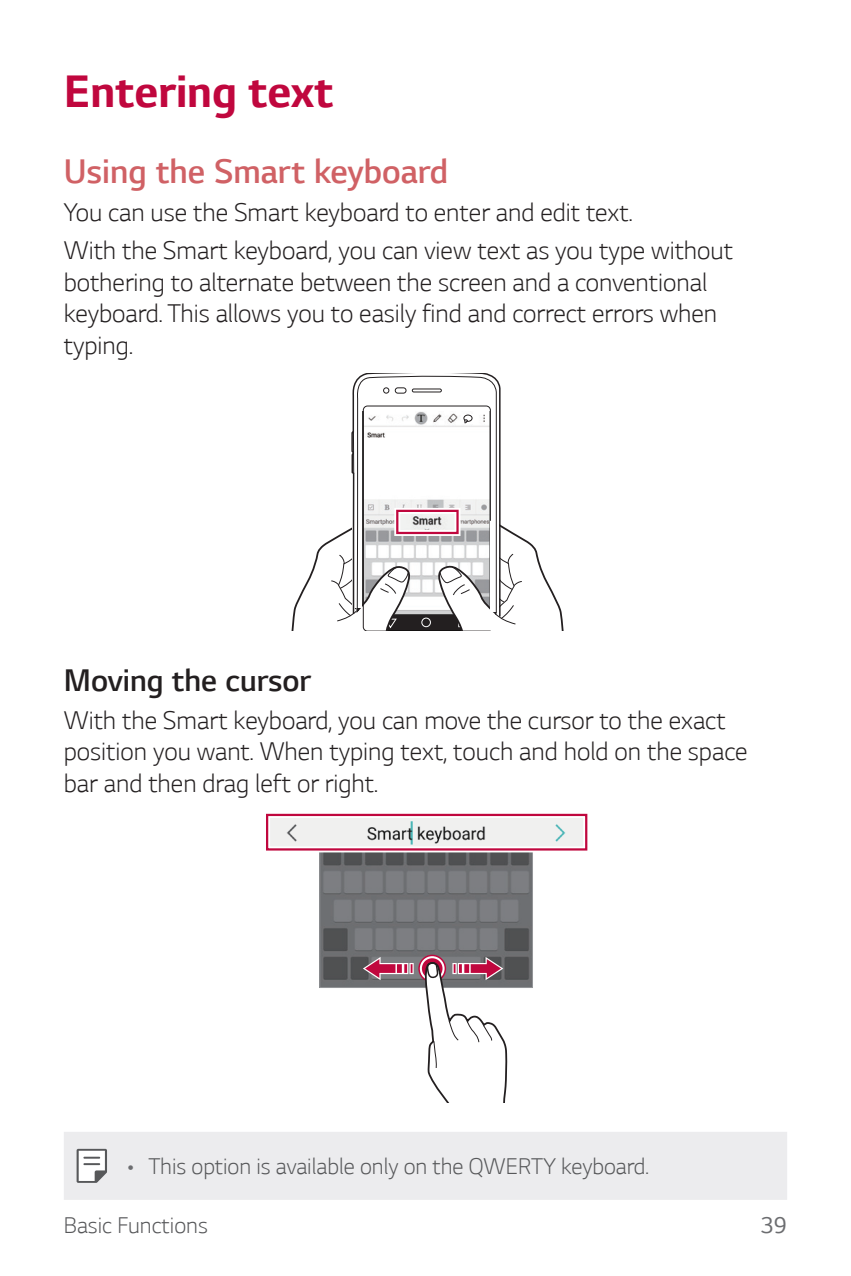
<style>
.page{position:relative;width:851px;height:1276px;background:#fff}
.page>*{position:absolute;margin:0;border:0;box-sizing:border-box;transform-origin:0 0}
.t1{font:700 48px "LG Smart";color:#c0073e}
.t2{font:300 36px "LG Smart";color:#d06165}
.t3{font:300 33px "LG Smart";color:#231f20}
.t4{font:300 27px/31.5px "LG Smart";color:#231f20}
.t5{font:300 24px "LG Smart";color:#57585a}
.t6{font:24px "LG Smart";color:#6c6d70}
</style>
<div class="page">
<svg style="left:291px;top:373px;width:273px;height:257px"></svg>
<hr style="left:353px;top:432px;width:1px;height:41px;background:#231f20">
<img style="left:321px;top:852px;width:210px;height:134px">
<div style="left:319px;top:842px;width:214px;height:146px;border:1px solid #939598"></div>
<img style="left:271px;top:819px;width:311px;height:26px">
<div style="left:264px;top:812px;width:325px;height:40px;border:6px solid #fff"></div>
<div style="left:266px;top:814px;width:321px;height:36px;border:2px solid #c0073e"></div>
<svg style="left:419px;top:955px;width:26px;height:26px"></svg>
<div style="left:418px;top:954px;width:28px;height:28px;border:2px solid #c0073e;border-radius:50%"></div>
<svg style="left:363px;top:957px;width:50px;height:23px"></svg>
<svg style="left:423px;top:957px;width:99px;height:145px"></svg>
<div style="left:64px;top:1132px;width:723px;height:68px;background:#ececee"></div>
<svg style="left:77px;top:1148px;width:30px;height:35px"></svg>
<svg style="left:129px;top:1165px;width:10px;height:10px"></svg>
<h1 class="t1" style="left:64px;top:72px;width:271px">Entering text</h1>
<h2 class="t2" style="left:64px;top:157px;width:386px">Using the Smart keyboard</h2>
<p class="t4" style="left:64px;top:196px;width:670px;line-height:38.4px">You can use the Smart keyboard to enter and edit text.<br>With the Smart keyboard, you can view text as you type without</p>
<p class="t4" style="left:64px;top:269px;width:654px">bothering to alternate between the screen and a conventional keyboard. This allows you to easily find and correct errors when typing.</p>
<p class="t3" style="left:64px;top:667px;width:249px">Moving the cursor</p>
<p class="t4" style="left:64px;top:707px;width:685px">With the Smart keyboard, you can move the cursor to the exact position you want. When typing text, touch and hold on the space bar and then drag left or right.</p>
<p class="t5" style="left:149px;top:1157px;width:501px">This option is available only on the QWERTY keyboard.</p>
<p class="t5" style="left:64px;top:1215px;width:145px">Basic Functions</p>
<p class="t6" style="left:760px;top:1215px;width:29px">39</p>
</div>
